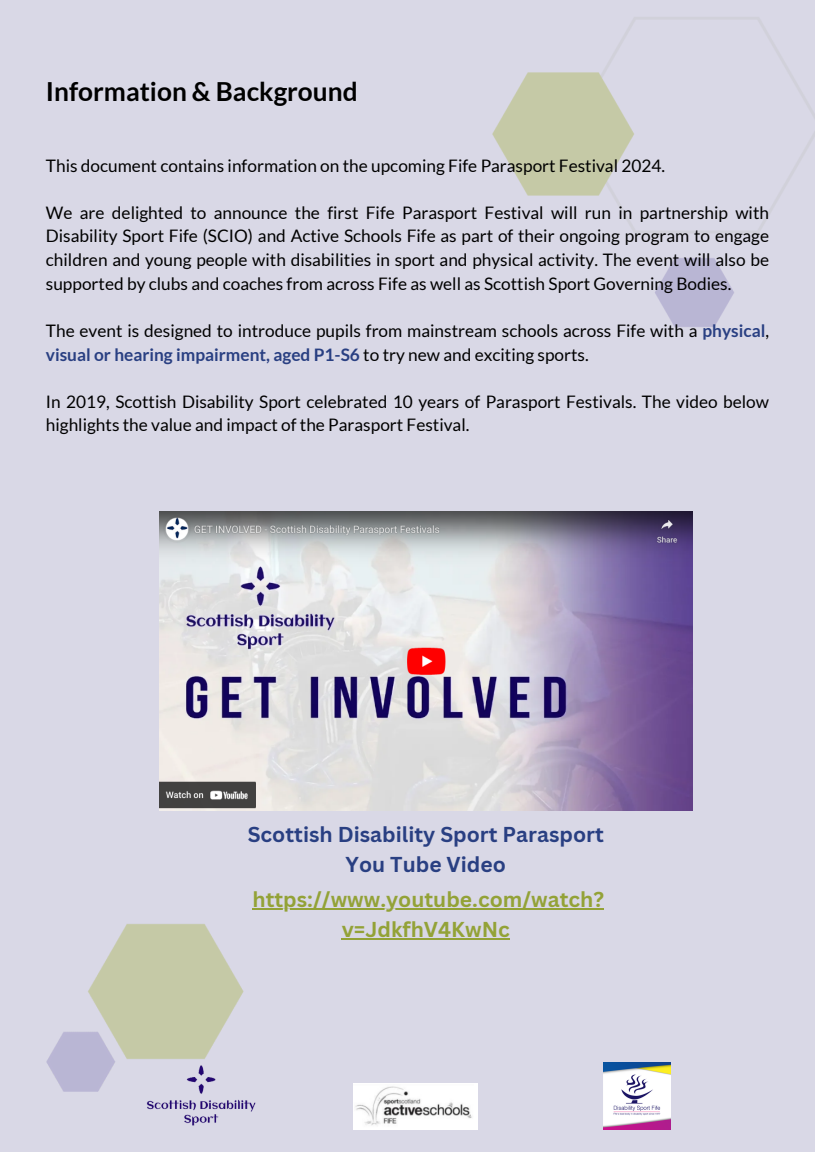
<style>
.page{position:relative;width:815px;height:1152px;background:#fff}
.page>*{position:absolute;margin:0;border:0;box-sizing:border-box;transform-origin:0 0}
.t1{font:700 26.25px "Lato";color:#000}
.t2{font:700 21px/29.2px "Canva Sans";color:#293f82;text-align:center}
.t3{font:700 21px/29.2px "Canva Sans";color:#93a237;text-align:center}
.t4{font:17.25px/23.6px "Lato";color:#000}
.s1{font-weight:700;color:#293f82}
</style>
<div class="page">
<div style="left:0;top:0;width:814px;height:1152px;background:#d9d8e6"></div>
<img style="left:492px;top:17px;width:322px;height:310px">
<img style="left:46px;top:908px;width:243px;height:184px">
<img style="left:144px;top:1053px;width:114px;height:73px">
<img style="left:354px;top:1083px;width:123px;height:46px">
<img style="left:603px;top:1063px;width:67px;height:67px">
<img style="left:159px;top:511px;width:533px;height:300px">
<hr style="left:252px;top:909px;width:352px;height:1px;background:#93a237">
<hr style="left:342px;top:938px;width:167px;height:2px;background:#93a237">
<p class="t1" style="left:46px;top:75px;width:313px">Information &amp; Background</p>
<p class="t4" style="left:46px;top:153px;width:620px">This document contains information on the upcoming Fife Parasport Festival 2024.</p>
<p class="t4" style="left:46px;top:200px;width:724px;text-align:justify">We are delighted to announce the first Fife Parasport Festival will run in partnership with Disability Sport Fife (SCIO) and Active Schools Fife as part of their ongoing program to engage children and young people with disabilities in sport and physical activity. The event will also be supported by clubs and coaches from across Fife as well as Scottish Sport Governing Bodies.</p>
<p class="t4" style="left:46px;top:318px;width:724px">The event is designed to introduce pupils from mainstream schools across Fife with a <span class="s1">physical</span>, <span class="s1">visual or hearing impairment, aged P1-S6</span> to try new and exciting sports.</p>
<p class="t4" style="left:46px;top:389px;width:724px">In 2019, Scottish Disability Sport celebrated 10 years of Parasport Festivals. The video below highlights the value and impact of the Parasport Festival.</p>
<p class="t2" style="left:248px;top:820px;width:357px">Scottish Disability Sport Parasport<br>You Tube Video</p>
<p class="t3" style="left:252px;top:885px;width:353px">https://www.youtube.com/watch? v=JdkfhV4KwNc</p>
</div>
